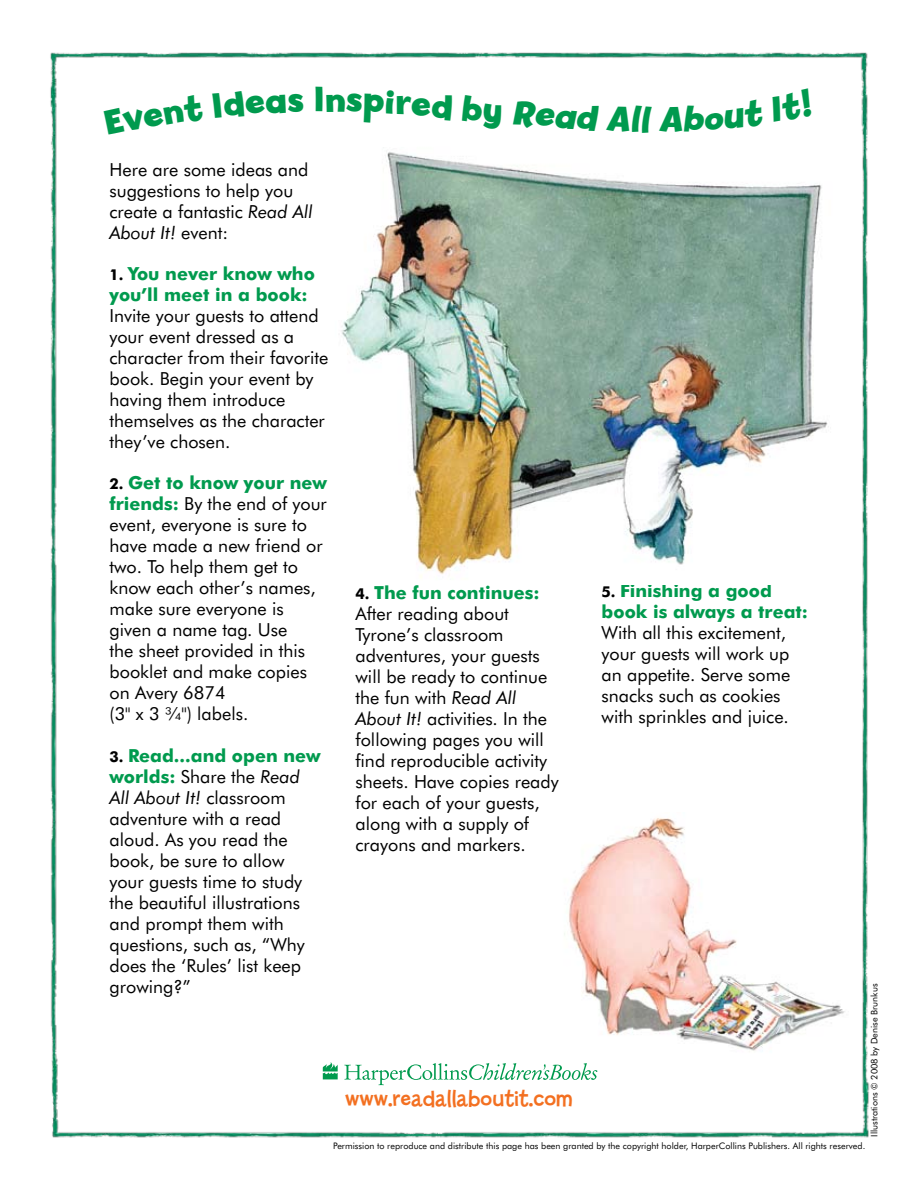
<style>
.page{position:relative;width:918px;height:1188px;background:#fff}
.page>*{position:absolute;margin:0;border:0;box-sizing:border-box;transform-origin:0 0}
.t1{font:700 36px "Billy";color:#009a4e}
.t2{font:24px "Billy";color:#f37021}
.t3{font:18px/21px "Futura BT";color:#000}
.t4{font:700 18px/21px "Futura BT";color:#009a4e}
.t5{font:9px "Futura BT";color:#000}
.s1{font-style:italic}
.s2{font-size:15px;color:#000}
.s3{font-weight:700;font-size:15px}
.s4{font-weight:700;color:#009a4e}
</style>
<div class="page">
<img style="left:50px;top:52px;width:820px;height:1086px">
<svg style="left:344px;top:1063px;width:253px;height:22px"></svg>
<svg style="left:323px;top:1062px;width:15px;height:17px"></svg>
<img style="left:334px;top:141px;width:506px;height:444px">
<svg style="left:103px;top:94px;width:101px;height:41px"></svg>
<svg style="left:212px;top:91px;width:91px;height:27px"></svg>
<svg style="left:326px;top:90px;width:85px;height:33px"></svg>
<svg style="left:512px;top:100px;width:88px;height:31px"></svg>
<svg style="left:606px;top:106px;width:47px;height:27px"></svg>
<svg style="left:659px;top:99px;width:103px;height:33px"></svg>
<svg style="left:773px;top:87px;width:39px;height:35px"></svg>
<h1 class="t1" style="left:314px;top:79px;width:13px">I</h1>
<h1 class="t1" style="left:413px;top:83px;width:93px;rotate:5deg">ed by</h1>
<p class="t3" style="left:110px;top:159px;width:205px">Here are some ideas and suggestions to help you create a fantastic <span class="s1">Read All<br>About It!</span> event:</p>
<p class="t4" style="left:110px;top:263px;width:207px"><span class="s2">1.</span> You never know who you’ll meet in a book:</p>
<p class="t3" style="left:110px;top:305px;width:221px">Invite your guests to attend your event dressed as a character from their favorite book. Begin your event by having them introduce themselves as the character they’ve chosen.</p>
<p class="t3" style="left:110px;top:472px;width:219px"><span class="s3">2.</span> <span class="s4">Get to know your new friends:</span> By the end of your event, everyone is sure to have made a new friend or two. To help them get to know each other’s names, make sure everyone is given a name tag. Use<br>the sheet provided in this booklet and make copies on Avery 6874<br>(3'' x 3 ¾'') labels.</p>
<p class="t3" style="left:110px;top:744px;width:213px"><span class="s3">3.</span> <span class="s4">Read...and open new worlds:</span> Share the <span class="s1">Read<br>All About It!</span> classroom adventure with a read aloud. As you read the book, be sure to allow your guests time to study the beautiful illustrations and prompt them with questions, such as, “Why does the ‘Rules’ list keep growing?”</p>
<p class="t3" style="left:356px;top:582px;width:205px"><span class="s3">4.</span> <span class="s4">The fun continues:<br></span>After reading about<br>Tyrone’s classroom adventures, your guests will be ready to continue the fun with <span class="s1">Read All<br>About It!</span> activities. In the following pages you will find reproducible activity sheets. Have copies ready for each of your guests, along with a supply of crayons and markers.</p>
<p class="t4" style="left:602px;top:580px;width:208px"><span class="s2">5.</span> Finishing a good book is always a treat:</p>
<p class="t3" style="left:602px;top:622px;width:190px">With all this excitement, your guests will work up an appetite. Serve some snacks such as cookies with sprinkles and juice.</p>
<h2 class="t2" style="left:345px;top:1085px;width:229px">www.readallaboutit.com</h2>
<p class="t5" style="left:869px;top:1137px;width:155px;rotate:-90deg">Illustrations © 2008 by Denise Brunkus</p>
<p class="t5" style="left:333px;top:1140px;width:534px">Permission to reproduce and distribute this page has been granted by the copyright holder, HarperCollins Publishers. All rights reserved.</p>
</div>
